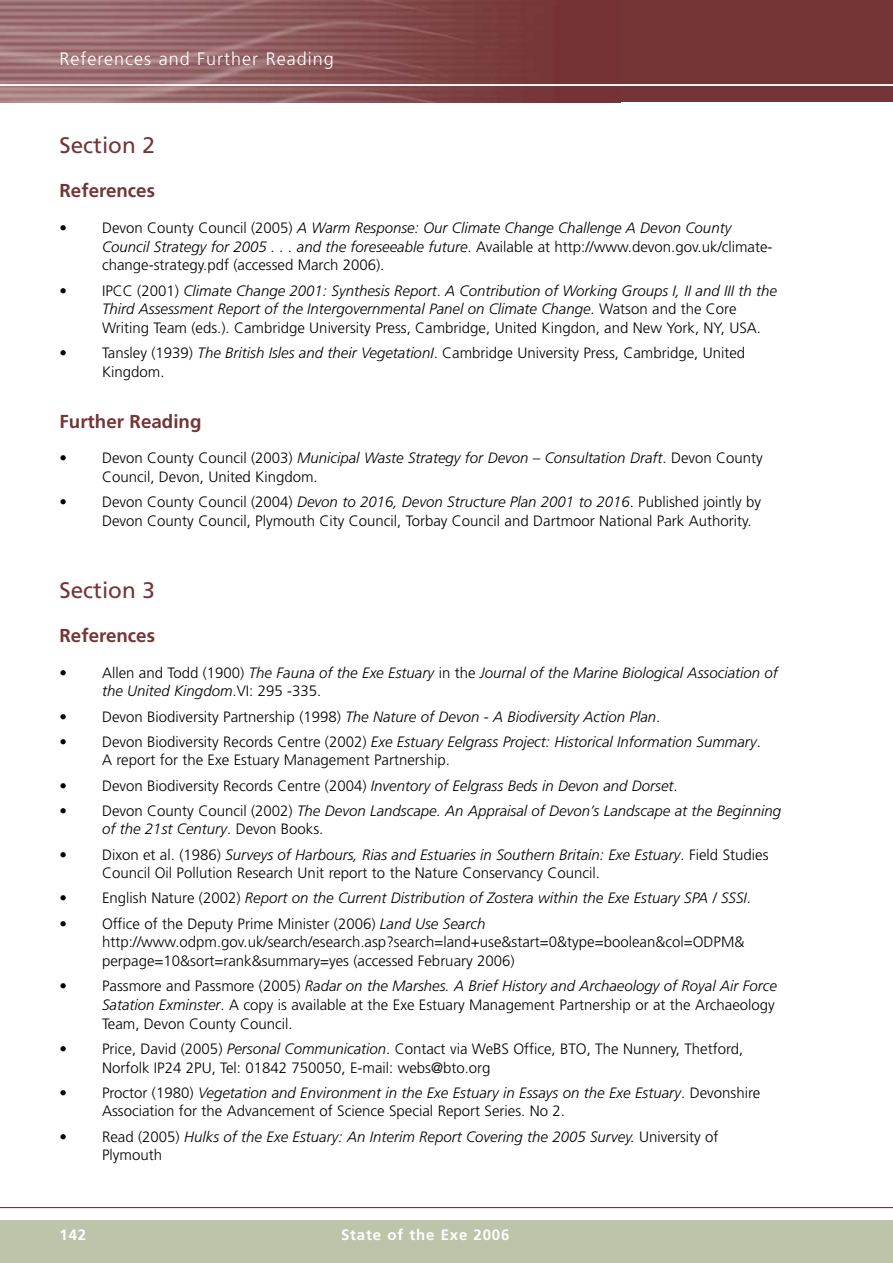
<style>
.page{position:relative;width:893px;height:1263px;background:#fff}
.page>*{position:absolute;margin:0;border:0;box-sizing:border-box;transform-origin:0 0}
.t1{font:22.5px "Frutiger";color:#743536}
.t2{font:700 18.75px "Frutiger";color:#743536}
.t3{font:300 18px "Frutiger";letter-spacing:.055em;color:#fff}
.t4{font:300 15px/18.8px "Frutiger";color:#000}
.t5{font:italic 300 15px/18.8px "Frutiger";color:#000}
.t6{font:700 15px "Frutiger";letter-spacing:.055em;color:#fff}
.s1{font-style:italic}
.s2{font-style:normal}
</style>
<div class="page">
<div style="left:0;top:1220px;width:893px;height:43px;background:#bcc5aa"></div>
<div style="left:0;top:0;width:893px;height:102px;background:#743536"></div>
<img style="left:0;top:0;width:498px;height:102px">
<hr style="left:0;top:1207px;width:893px;height:1px;background:#743536">
<hr style="left:0;top:84px;width:893px;height:2px;background:#fff">
<p class="t3" style="left:60px;top:51px;width:276px">References and Further Reading</p>
<h1 class="t1" style="left:60px;top:136px;width:97px">Section 2</h1>
<p class="t2" style="left:60px;top:183px;width:97px">References</p>
<p class="t4" style="left:102px;top:220px;width:672px;text-indent:-43px">• Devon County Council (2005) <span class="s1">A Warm Response: Our Climate Change Challenge A Devon County<br>Council Strategy for 2005 . . . and the foreseeable future</span>. Available at http://www.devon.gov.uk/climate&shy;change-strategy.pdf (accessed March 2006).</p>
<p class="t5" style="left:102px;top:282px;width:676px;text-indent:-43px"><span class="s2">• IPCC (2001)</span> Climate Change 2001: Synthesis Report<span class="s2">.</span> A Contribution of Working Groups I, II and III th the<br>Third Assessment Report of the Intergovernmental Panel on Climate Change<span class="s2">. Watson and the Core<br>Writing Team (eds.). Cambridge University Press, Cambridge, United Kingdon, and New York, NY, USA.</span></p>
<p class="t4" style="left:102px;top:345px;width:645px;text-indent:-43px">• Tansley (1939) <span class="s1">The British Isles and their VegetationI</span>. Cambridge University Press, Cambridge, United<br>Kingdom.</p>
<p class="t2" style="left:60px;top:414px;width:143px">Further Reading</p>
<p class="t4" style="left:102px;top:450px;width:662px;text-indent:-43px">• Devon County Council (2003) <span class="s1">Municipal Waste Strategy for Devon</span> – <span class="s1">Consultation Draft</span>. Devon County<br>Council, Devon, United Kingdom.</p>
<p class="t4" style="left:102px;top:494px;width:661px;text-indent:-43px">• Devon County Council (2004) <span class="s1">Devon to 2016, Devon Structure Plan 2001 to 2016</span>. Published jointly by<br>Devon County Council, Plymouth City Council, Torbay Council and Dartmoor National Park Authority.</p>
<h1 class="t1" style="left:60px;top:581px;width:97px">Section 3</h1>
<p class="t2" style="left:60px;top:628px;width:97px">References</p>
<p class="t5" style="left:102px;top:664px;width:677px;text-indent:-43px"><span class="s2">• Allen and Todd (1900)</span> The Fauna of the Exe Estuary <span class="s2">in the</span> Journal of the Marine Biological Association of the United Kingdom<span class="s2">.VI: 295 -335.</span></p>
<p class="t5" style="left:60px;top:708px;width:602px"><span class="s2">• Devon Biodiversity Partnership (1998)</span> The Nature of Devon - A Biodiversity Action Plan<span class="s2">.</span></p>
<p class="t4" style="left:102px;top:733px;width:660px;text-indent:-43px">• Devon Biodiversity Records Centre (2002) <span class="s1">Exe Estuary Eelgrass Project: Historical Information Summary</span>.<br>A report for the Exe Estuary Management Partnership.</p>
<p class="t5" style="left:60px;top:777px;width:620px"><span class="s2">• Devon Biodiversity Records Centre (2004)</span> Inventory of Eelgrass Beds in Devon and Dorset<span class="s2">.</span></p>
<p class="t5" style="left:102px;top:802px;width:680px;text-indent:-43px"><span class="s2">• Devon County Council (2002)</span> The Devon Landscape. An Appraisal of Devon’s Landscape at the Beginning of the 21st Century<span class="s2">. Devon Books.</span></p>
<p class="t4" style="left:102px;top:846px;width:668px;text-indent:-43px">• Dixon et al. (1986) <span class="s1">Surveys of Harbours, Rias and Estuaries in Southern Britain: Exe Estuary</span>. Field Studies<br>Council Oil Pollution Research Unit report to the Nature Conservancy Council.</p>
<p class="t5" style="left:60px;top:890px;width:693px"><span class="s2">• English Nature (2002)</span> Report on the Current Distribution of Zostera within the Exe Estuary SPA / SSSI<span class="s2">.</span></p>
<p class="t4" style="left:102px;top:915px;width:644px;text-indent:-43px">• Office of the Deputy Prime Minister (2006) <span class="s1">Land Use Search </span>http://www.odpm.gov.uk/search/esearch.asp?search=land+use&amp;start=0&amp;type=boolean&amp;col=ODPM&amp; perpage=10&amp;sort=rank&amp;summary=yes (accessed February 2006)</p>
<p class="t4" style="left:102px;top:978px;width:676px;text-indent:-43px">• Passmore and Passmore (2005) <span class="s1">Radar on the Marshes. A Brief History and Archaeology of Royal Air Force<br>Satation Exminster</span>. A copy is available at the Exe Estuary Management Partnership or at the Archaeology<br>Team, Devon County Council.</p>
<p class="t4" style="left:102px;top:1040px;width:643px;text-indent:-43px">• Price, David (2005) <span class="s1">Personal Communication</span>. Contact via WeBS Office, BTO, The Nunnery, Thetford,<br>Norfolk IP24 2PU, Tel: 01842 750050, E-mail: webs@bto.org</p>
<p class="t4" style="left:102px;top:1084px;width:660px;text-indent:-43px">• Proctor (1980) <span class="s1">Vegetation and Environment in the Exe Estuary in Essays on the Exe Estuary</span>. Devonshire<br>Association for the Advancement of Science Special Report Series. No 2.</p>
<p class="t5" style="left:102px;top:1128px;width:618px;text-indent:-43px"><span class="s2">• Read (2005)</span> Hulks of the Exe Estuary: An Interim Report Covering the 2005 Survey. <span class="s2">University of<br>Plymouth</span></p>
<p class="t6" style="left:60px;top:1229px;width:28px">142</p>
<p class="t6" style="left:341px;top:1229px;width:170px">State of the Exe 2006</p>
</div>
